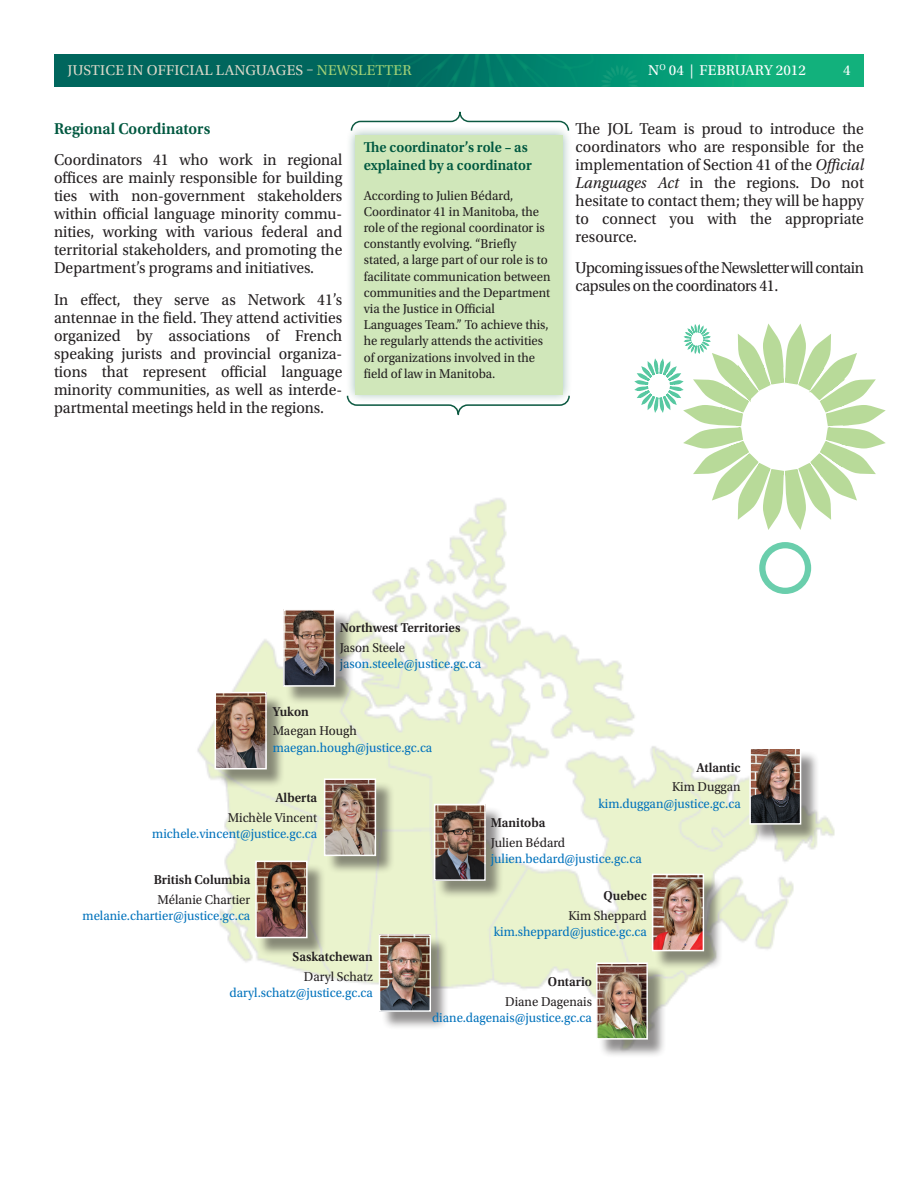
<style>
.page{position:relative;width:918px;height:1188px;background:#fff}
.page>*{position:absolute;margin:0;border:0;box-sizing:border-box;transform-origin:0 0}
.t1{font:16.5px/18px "Utopia Std";color:#231f20;text-align:justify;scale:.95 1}
.t2{font:16.5px/18px "Utopia Std";letter-spacing:-.025em;color:#231f20;scale:.95 1}
.t3{font:600 16.5px "Utopia Std";color:#005840;scale:.95 1}
.t4{font:600 15px/18px "Utopia Std";color:#005840;scale:.95 1}
.t5{font:15px "Utopia Std";color:#d9d7c8}
.t6{font:15px "Utopia Std";color:#fff}
.t7{font:15px "Utopia Std";letter-spacing:.01em;color:#a1d076}
.t8{font:13.5px/16.2px "Utopia Std";color:#231f20;scale:.95 1}
.t9{font:13.5px "Utopia Std";color:#0072bc;scale:.95 1}
.t10{font:600 13.5px "Utopia Std";color:#231f20;scale:.95 1}
.s1{color:#d9d7c8}
.s2{font-style:italic}
</style>
<div class="page">
<svg style="left:54px;top:54px;width:810px;height:32px;background:#058269"></svg>
<svg style="left:364px;top:54px;width:278px;height:32px;background:#007d69"></svg>
<img style="left:197px;top:498px;width:638px;height:508px">
<div style="left:217px;top:694px;width:68px;height:94px;background:#231f20;opacity:.5"></div>
<img style="left:218px;top:695px;width:46px;height:71px">
<div style="left:215px;top:692px;width:52px;height:77px;border:2px solid #fff"></div>
<div style="left:285px;top:611px;width:69px;height:94px;background:#231f20;opacity:.5"></div>
<img style="left:286px;top:612px;width:46px;height:72px">
<div style="left:283px;top:609px;width:52px;height:78px;border:2px solid #fff"></div>
<div style="left:258px;top:863px;width:68px;height:94px;background:#231f20;opacity:.5"></div>
<img style="left:258px;top:864px;width:47px;height:71px">
<div style="left:255px;top:861px;width:53px;height:77px;border:2px solid #fff"></div>
<div style="left:326px;top:781px;width:69px;height:94px;background:#231f20;opacity:.5"></div>
<img style="left:327px;top:781px;width:46px;height:72px">
<div style="left:324px;top:778px;width:52px;height:78px;border:2px solid #fff"></div>
<div style="left:381px;top:936px;width:69px;height:94px;background:#231f20;opacity:.5"></div>
<img style="left:382px;top:937px;width:46px;height:72px">
<div style="left:379px;top:934px;width:52px;height:78px;border:2px solid #fff"></div>
<div style="left:436px;top:806px;width:68px;height:93px;background:#231f20;opacity:.5"></div>
<img style="left:437px;top:807px;width:46px;height:71px">
<div style="left:434px;top:804px;width:52px;height:77px;border:2px solid #fff"></div>
<div style="left:598px;top:965px;width:68px;height:93px;background:#231f20;opacity:.5"></div>
<img style="left:599px;top:965px;width:46px;height:72px">
<div style="left:596px;top:962px;width:52px;height:78px;border:2px solid #fff"></div>
<div style="left:752px;top:750px;width:68px;height:93px;background:#231f20;opacity:.5"></div>
<img style="left:752px;top:751px;width:46px;height:71px">
<div style="left:749px;top:748px;width:52px;height:77px;border:2px solid #fff"></div>
<div style="left:654px;top:876px;width:69px;height:94px;background:#231f20;opacity:.5"></div>
<img style="left:655px;top:877px;width:46px;height:71px">
<div style="left:652px;top:874px;width:52px;height:77px;border:2px solid #fff"></div>
<div style="left:345px;top:126px;width:227px;height:278px;background:#005840;opacity:.75"></div>
<div style="left:355px;top:135px;width:208px;height:259px;background:#d0e7ba"></div>
<svg style="left:351px;top:112px;width:218px;height:20px"></svg>
<svg style="left:347px;top:394px;width:223px;height:21px"></svg>
<div style="left:759px;top:542px;width:52px;height:52px;border:6px solid #13b27b;border-radius:50%"></div>
<svg style="left:633px;top:323px;width:253px;height:208px"></svg>
<p class="t5" style="left:68px;top:62px;width:25px">Justice</p>
<p class="t5" style="left:127px;top:62px;width:29px">in official</p>
<p class="t5" style="left:216px;top:62px;width:11px">lan</p>
<p class="t7" style="left:246px;top:62px;width:115px"><span class="s1">guages –</span> newslette</p>
<p class="t7" style="left:402px;top:62px;width:11px">r</p>
<p class="t6" style="left:648px;top:62px;width:159px">N<sup>o</sup> 04 | february 2012</p>
<p class="t6" style="left:843px;top:62px;width:9px">4</p>
<p class="t3" style="left:54px;top:119px;width:166px">Regional Coordinators</p>
<p class="t1" style="left:54px;top:151px;width:305px">Coordinators 41 who work in regional offices are mainly responsible for building ties with non-government stakeholders within official language minority commu&shy;nities, working with various federal and territorial stakeholders, and promoting the Department’s programs and initiatives.</p>
<p class="t1" style="left:54px;top:290px;width:305px">In effect, they serve as Network 41’s antennae in the field. They attend activities organized by associations of French speaking jurists and provincial organiza&shy;tions that represent official language minority communities, as well as interde&shy;partmental meetings held in the regions.</p>
<p class="t4" style="left:364px;top:138px;width:179px">The coordinator’s role – as explained by a coordinator</p>
<p class="t8" style="left:364px;top:187px;width:198px">According to Julien Bédard,<br>Coordinator 41 in Manitoba, the role of the regional coordinator is constantly evolving. “Briefly stated, a large part of our role is to facilitate communication between communities and the Department via the Justice in Official<br>Languages Team.” To achieve this, he regularly attends the activities of organizations involved in the field of law in Manitoba.</p>
<p class="t1" style="left:576px;top:119px;width:306px">The JOL Team is proud to introduce the coordinators who are responsible for the implementation of Section 41 of the <span class="s2">Official Languages Act</span> in the regions. Do not hesitate to contact them; they will be happy to connect you with the appropriate resource.</p>
<p class="t2" style="left:576px;top:259px;width:305px">Upcoming issues of the Newsletter will contain capsules on the coordinators 41.</p>
<p class="t10" style="left:340px;top:620px;width:129px">Northwest Territories</p>
<p class="t8" style="left:340px;top:640px;width:70px">Jason Steele</p>
<p class="t9" style="left:340px;top:657px;width:150px">jason.steele@justice.gc.ca</p>
<p class="t10" style="left:273px;top:704px;width:39px">Yukon</p>
<p class="t8" style="left:273px;top:723px;width:90px">Maegan Hough</p>
<p class="t9" style="left:273px;top:740px;width:169px">maegan.hough@justice.gc.ca</p>
<p class="t10" style="left:275px;top:790px;width:46px">Alberta</p>
<p class="t8" style="left:228px;top:810px;width:96px">Michèle Vincent</p>
<p class="t9" style="left:152px;top:826px;width:175px">michele.vincent@justice.gc.ca</p>
<p class="t10" style="left:154px;top:872px;width:103px">British Columbia</p>
<p class="t8" style="left:158px;top:892px;width:99px">Mélanie Chartier</p>
<p class="t9" style="left:83px;top:909px;width:178px">melanie.chartier@justice.gc.ca</p>
<p class="t10" style="left:293px;top:949px;width:86px">Saskatchewan</p>
<p class="t8" style="left:304px;top:968px;width:74px">Daryl Schatz</p>
<p class="t9" style="left:230px;top:985px;width:152px">daryl.schatz@justice.gc.ca</p>
<p class="t10" style="left:696px;top:760px;width:48px">Atlantic</p>
<p class="t8" style="left:672px;top:779px;width:74px">Kim Duggan</p>
<p class="t9" style="left:598px;top:796px;width:151px">kim.duggan@justice.gc.ca</p>
<p class="t10" style="left:491px;top:815px;width:59px">Manitoba</p>
<p class="t8" style="left:491px;top:835px;width:80px">Julien Bédard</p>
<p class="t9" style="left:491px;top:851px;width:160px">julien.bedard@justice.gc.ca</p>
<p class="t10" style="left:604px;top:888px;width:47px">Quebec</p>
<p class="t8" style="left:568px;top:908px;width:84px">Kim Sheppard</p>
<p class="t9" style="left:494px;top:925px;width:163px">kim.sheppard@justice.gc.ca</p>
<p class="t10" style="left:548px;top:974px;width:48px">Ontario</p>
<p class="t8" style="left:505px;top:993px;width:93px">Diane Dagenais</p>
<p class="t9" style="left:432px;top:1010px;width:170px">diane.dagenais@justice.gc.ca</p>
</div>
